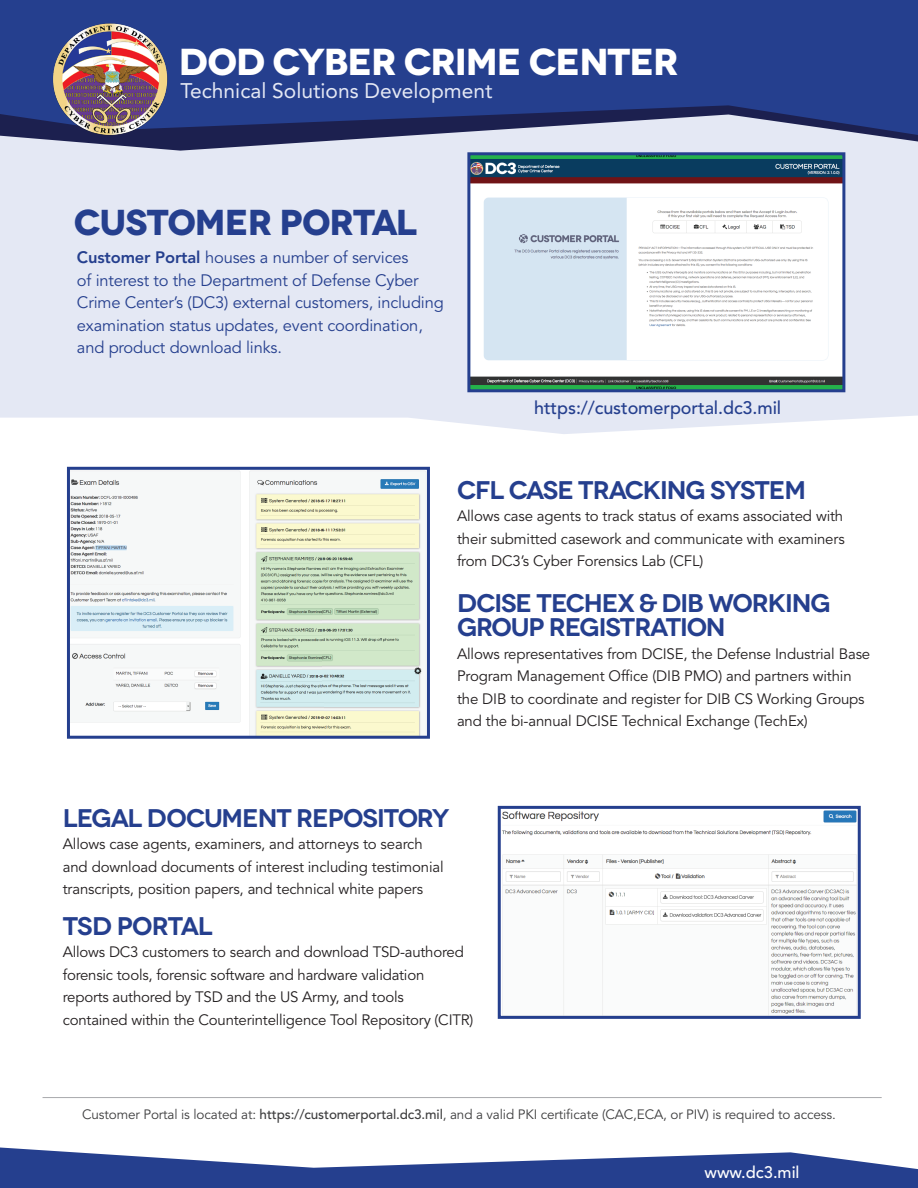
<style>
.page{position:relative;width:918px;height:1188px;background:#fff}
.page>*{position:absolute;margin:0;border:0;box-sizing:border-box;transform-origin:0 0}
.t1{font:700 37.5px "Novecentowide";letter-spacing:-.03em;color:#fff}
.t2{font:700 36px "Novecentowide";letter-spacing:-.03em;color:#253f8e}
.t3{font:600 25.5px "Novecentowide";letter-spacing:-.04em;color:#253f8e}
.t4{font:21px "Avenir";color:#e4e8f4}
.t5{font:500 18px "Avenir";letter-spacing:-.005em;color:#253f8e}
.t6{font:16.5px "Avenir";letter-spacing:-.01em;color:#253f8e}
.t7{font:500 16.5px "Avenir";color:#fff}
.t8{font:15px/22.5px "Avenir";letter-spacing:-.01em;color:#231f20}
.t9{font:13.5px "Avenir";letter-spacing:-.01em;color:#3e3e3f}
.s1{font-weight:800}
.s2{font-weight:500}
</style>
<div class="page">
<svg style="left:0;top:151px;width:918px;height:283px;background:#e5e9f4"></svg>
<svg style="left:0;top:135px;width:918px;height:16px;background:#b9bdd1"></svg>
<svg style="left:0;top:0;width:918px;height:135px;background:#2c438c"></svg>
<svg style="left:0;top:1148px;width:918px;height:40px"></svg>
<img style="left:51px;top:21px;width:118px;height:118px">
<img style="left:471px;top:156px;width:370px;height:232px">
<div style="left:467px;top:152px;width:378px;height:240px;border:3px solid #253f8e"></div>
<img style="left:71px;top:471px;width:355px;height:264px">
<div style="left:67px;top:467px;width:363px;height:272px;border:3px solid #253f8e"></div>
<img style="left:502px;top:810px;width:355px;height:205px">
<div style="left:498px;top:806px;width:363px;height:213px;border:3px solid #253f8e"></div>
<hr style="left:43px;top:1097px;width:839px;height:1px;background:#a8a9ad">
<h1 class="t1" style="left:179px;top:39px;width:501px">DOD CYBER CRIME CENTER</h1>
<h3 class="t4" style="left:180px;top:79px;width:314px">Technical Solutions Development</h3>
<p class="t2" style="left:74px;top:200px;width:345px">CUSTOMER PORTAL</p>
<p class="t6" style="left:77px;top:248px;width:333px"><span class="s1">Customer Portal</span> houses a number of services</p>
<p class="t6" style="left:77px;top:271px;width:343px">of interest to the Department of Defense Cyber</p>
<p class="t6" style="left:77px;top:293px;width:368px">Crime Center’s (DC3) external customers, including</p>
<p class="t6" style="left:77px;top:316px;width:347px">examination status updates, event coordination,</p>
<p class="t6" style="left:77px;top:338px;width:207px">and product download links.</p>
<p class="t5" style="left:534px;top:397px;width:249px">https://customerportal.dc3.mil</p>
<p class="t3" style="left:457px;top:474px;width:351px">CFL CASE TRACKING SYSTEM</p>
<p class="t8" style="left:457px;top:505px;width:389px;text-align:justify">Allows case agents to track status of exams associated with their submitted casework and communicate with examiners from DC3’s Cyber Forensics Lab (CFL)</p>
<p class="t3" style="left:457px;top:588px;width:375px">DCISE TECHEX &amp; DIB WORKING</p>
<p class="t3" style="left:457px;top:612px;width:270px">GROUP REGISTRATION</p>
<p class="t8" style="left:457px;top:643px;width:415px">Allows representatives from DCISE, the Defense Industrial Base</p>
<p class="t8" style="left:457px;top:665px;width:396px">Program Management Office (DIB PMO) and partners within</p>
<p class="t8" style="left:457px;top:688px;width:409px">the DIB to coordinate and register for DIB CS Working Groups</p>
<p class="t8" style="left:457px;top:710px;width:352px">and the bi-annual DCISE Technical Exchange (TechEx)</p>
<p class="t3" style="left:63px;top:802px;width:388px">LEGAL DOCUMENT REPOSITORY</p>
<p class="t8" style="left:63px;top:833px;width:382px">Allows case agents, examiners, and attorneys to search and download documents of interest including testimonial transcripts, position papers, and technical white papers</p>
<p class="t3" style="left:63px;top:910px;width:151px">TSD PORTAL</p>
<p class="t8" style="left:63px;top:941px;width:412px">Allows DC3 customers to search and download TSD-authored forensic tools, forensic software and hardware validation reports authored by TSD and the US Army, and tools<br>contained within the Counterintelligence Tool Repository (CITR)</p>
<p class="t9" style="left:82px;top:1106px;width:755px">Customer Portal is located at: <span class="s2">https://customerportal.dc3.mil</span>, and a valid PKI certificate (CAC,ECA, or PIV) is required to access.</p>
<p class="t7" style="left:705px;top:1162px;width:97px">www.dc3.mil</p>
</div>
